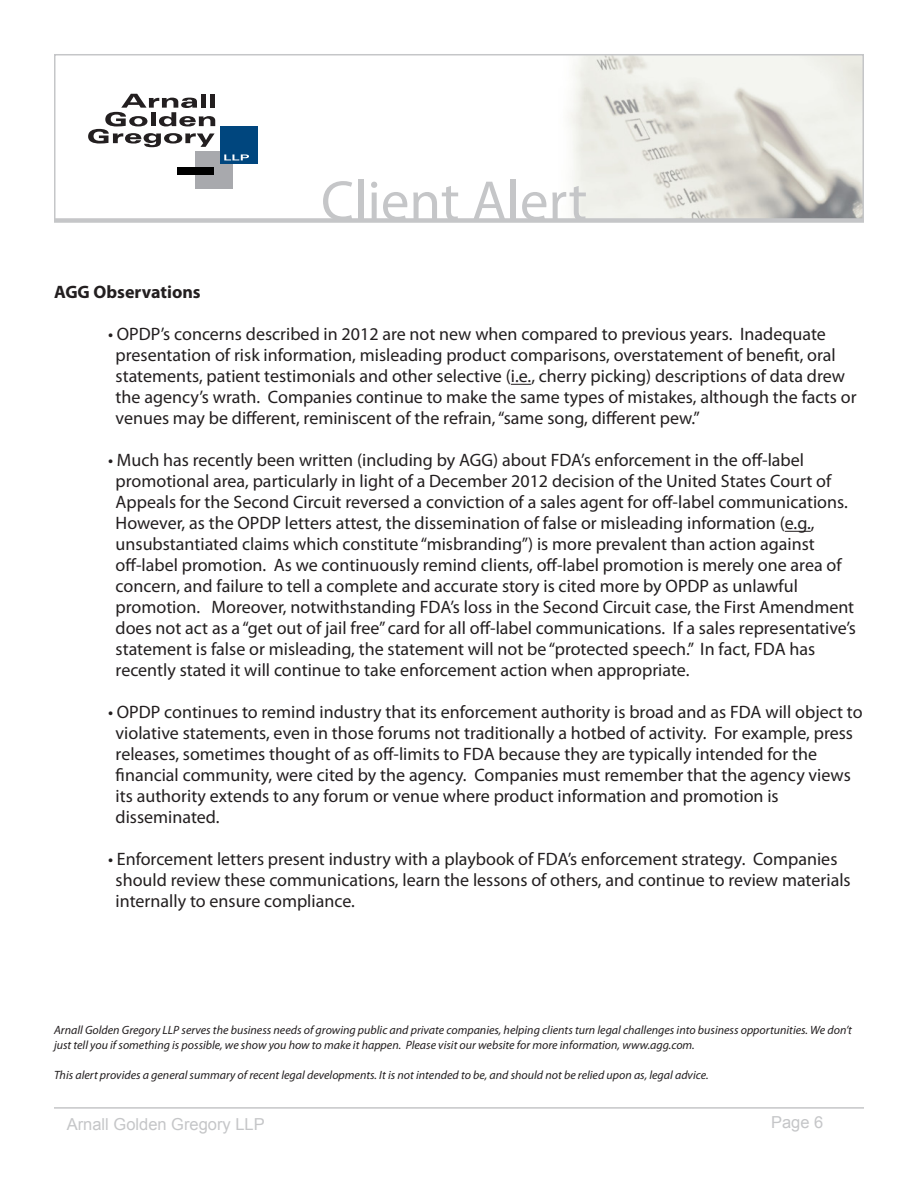
<style>
.page{position:relative;width:918px;height:1188px;background:#fff}
.page>*{position:absolute;margin:0;border:0;box-sizing:border-box;transform-origin:0 0}
.t1{font:57px "Myriad Pro";color:#c5c6c8}
.t2{font:18px/21px "Myriad Pro";color:#231f20}
.t3{font:700 18px "Myriad Pro";color:#231f20}
.t4{font:16.5px "Arial";color:#c5c6c8}
.t5{font:italic 12px/15px "Myriad Pro";color:#231f20}
</style>
<div class="page">
<hr style="left:54px;top:1107px;width:810px;height:2px;background:#c5c6c8">
<div style="left:54px;top:218px;width:810px;height:5px;background:#d3d4d5"></div>
<svg style="left:54px;top:54px;width:810px;height:168px"></svg>
<svg style="left:511px;top:384px;width:20px;height:1px"></svg>
<svg style="left:785px;top:531px;width:26px;height:1px"></svg>
<p class="t1" style="left:321px;top:166px;width:268px">Client Alert</p>
<p class="t3" style="left:54px;top:281px;width:148px">AGG Observations</p>
<p class="t2" style="left:116px;top:324px;width:742px;text-indent:-8px">• OPDP’s concerns described in 2012 are not new when compared to previous years. Inadequate presentation of risk information, misleading product comparisons, overstatement of benefit, oral statements, patient testimonials and other selective (i.e., cherry picking) descriptions of data drew the agency’s wrath. Companies continue to make the same types of mistakes, although the facts or venues may be different, reminiscent of the refrain, “same song, different pew.”</p>
<p class="t2" style="left:116px;top:450px;width:742px;text-indent:-8px">• Much has recently been written (including by AGG) about FDA’s enforcement in the off-label promotional area, particularly in light of a December 2012 decision of the United States Court of Appeals for the Second Circuit reversed a conviction of a sales agent for off-label communications.<br>However, as the OPDP letters attest, the dissemination of false or misleading information (e.g., unsubstantiated claims which constitute “misbranding”) is more prevalent than action against off-label promotion. As we continuously remind clients, off-label promotion is merely one area of concern, and failure to tell a complete and accurate story is cited more by OPDP as unlawful promotion. Moreover, notwithstanding FDA’s loss in the Second Circuit case, the First Amendment does not act as a “get out of jail free” card for all off-label communications. If a sales representative’s statement is false or misleading, the statement will not be “protected speech.” In fact, FDA has recently stated it will continue to take enforcement action when appropriate.</p>
<p class="t2" style="left:116px;top:702px;width:748px;text-indent:-8px">• OPDP continues to remind industry that its enforcement authority is broad and as FDA will object to violative statements, even in those forums not traditionally a hotbed of activity. For example, press releases, sometimes thought of as off-limits to FDA because they are typically intended for the financial community, were cited by the agency. Companies must remember that the agency views its authority extends to any forum or venue where product information and promotion is disseminated.</p>
<p class="t2" style="left:116px;top:849px;width:737px;text-indent:-8px">• Enforcement letters present industry with a playbook of FDA’s enforcement strategy. Companies should review these communications, learn the lessons of others, and continue to review materials internally to ensure compliance.</p>
<p class="t5" style="left:54px;top:1022px;width:800px">Arnall Golden Gregory LLP serves the business needs of growing public and private companies, helping clients turn legal challenges into business opportunities. We don’t just tell you if something is possible, we show you how to make it happen. Please visit our website for more information, www.agg.com.</p>
<p class="t5" style="left:54px;top:1067px;width:656px">This alert provides a general summary of recent legal developments. It is not intended to be, and should not be relied upon as, legal advice.</p>
<p class="t4" style="left:67px;top:1114px;width:200px">Arnall Golden Gregory LLP</p>
<p class="t4" style="left:771px;top:1111px;width:54px">Page 6</p>
</div>
